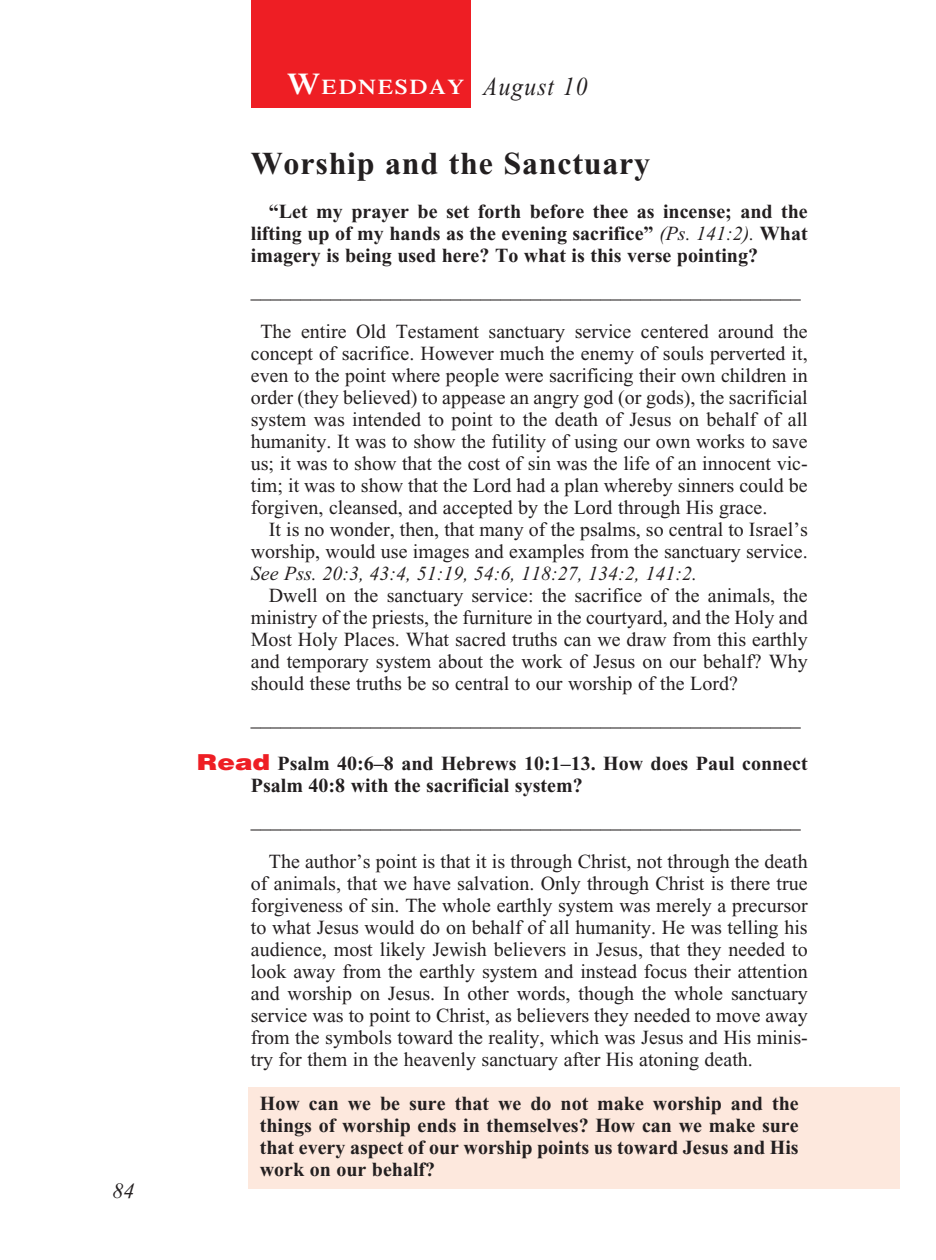
<style>
.page{position:relative;width:936px;height:1260px;background:#fff}
.page>*{position:absolute;margin:0;border:0;box-sizing:border-box;transform-origin:0 0}
._01-Daily_head{font:700 32px "Times New Roman";letter-spacing:.025em;color:#231f20}
._00-Month-Day{font:italic 26px "Times New Roman";letter-spacing:.05em;color:#231f20;scale:.9 1}
.t1{font:italic 22px "Times New Roman";color:#231f20}
.t2{font:600 21px "Times";letter-spacing:.07em;color:#fff;scale:1.1 1}
._4-Body_Copy{font:20px/22px "Times New Roman";color:#231f20;text-align:justify}
.x-screened_box-text{font:700 20px/22px "Times New Roman";color:#231f20;text-align:justify}
._4-Body_Copy-2{font:700 20px/22px "Times New Roman";color:#231f20;text-align:justify}
._6-question{font:700 20px/22px "Times New Roman";color:#231f20}
.s1{font-size:30px}
.s2{font-weight:400;font-style:italic}
.s3{font-style:italic}
.s4{font-family:"Helvetica";font-weight:900;font-size:22px;color:#ee1e24}
</style>
<div class="page">
<div style="left:249px;top:1087px;width:651px;height:101px;background:#fde8dd"></div>
<div style="left:251px;top:0;width:220px;height:107px;background:#ee1e24"></div>
<p class="t1" style="left:113px;top:1179px;width:24px">84</p>
<p class="t2" style="left:287px;top:75px;width:162px"><span class="s1">W</span>EDNESDAY</p>
<p class="_00-Month-Day" style="left:483px;top:73px;width:117px">August 10</p>
<p class="_01-Daily_head" style="left:251px;top:145px;width:401px">Worship and the Sanctuary</p>
<p class="_4-Body_Copy-2" style="left:251px;top:200px;width:558px;text-indent:18px">“Let my prayer be set forth before thee as incense; and the lifting up of my hands as the evening sacrifice” <span class="s2">(Ps. 141:2).</span> What imagery is being used here? To what is this verse pointing?</p>
<p class="_4-Body_Copy" style="left:251px;top:280px;width:552px">_______________________________________________________</p>
<p class="_4-Body_Copy" style="left:251px;top:320px;width:559px;text-indent:10px">The entire Old Testament sanctuary service centered around the concept of sacrifice. However much the enemy of souls perverted it, even to the point where people were sacrificing their own children in order (they believed) to appease an angry god (or gods), the sacrificial system was intended to point to the death of Jesus on behalf of all humanity. It was to show the futility of using our own works to save us; it was to show that the cost of sin was the life of an innocent vic&shy;tim; it was to show that the Lord had a plan whereby sinners could be forgiven, cleansed, and accepted by the Lord through His grace.</p>
<p class="_4-Body_Copy" style="left:251px;top:518px;width:559px;text-indent:18px">It is no wonder, then, that many of the psalms, so central to Israel’s worship, would use images and examples from the sanctuary service.<br><span class="s3">See Pss. 20:3, 43:4, 51:19, 54:6, 118:27, 134:2, 141:2.</span></p>
<p class="_4-Body_Copy" style="left:251px;top:584px;width:558px;text-indent:18px">Dwell on the sanctuary service: the sacrifice of the animals, the ministry of the priests, the furniture in the courtyard, and the Holy and Most Holy Places. What sacred truths can we draw from this earthly and temporary system about the work of Jesus on our behalf? Why should these truths be so central to our worship of the Lord?</p>
<p class="_4-Body_Copy" style="left:251px;top:708px;width:552px">_______________________________________________________</p>
<p class="_6-question" style="left:251px;top:753px;width:558px;text-indent:-54px"><span class="s4">Read</span> Psalm 40:6–8 and Hebrews 10:1–13. How does Paul connect<br>Psalm 40:8 with the sacrificial system?</p>
<p class="_4-Body_Copy" style="left:251px;top:811px;width:552px">_______________________________________________________</p>
<p class="_4-Body_Copy" style="left:251px;top:851px;width:558px;text-indent:18px">The author’s point is that it is through Christ, not through the death of animals, that we have salvation. Only through Christ is there true forgiveness of sin. The whole earthly system was merely a precursor to what Jesus would do on behalf of all humanity. He was telling his audience, most likely Jewish believers in Jesus, that they needed to look away from the earthly system and instead focus their attention and worship on Jesus. In other words, though the whole sanctuary service was to point to Christ, as believers they needed to move away from the symbols toward the reality, which was Jesus and His minis&shy;try for them in the heavenly sanctuary after His atoning death.</p>
<p class="x-screened_box-text" style="left:260px;top:1093px;width:540px">How can we be sure that we do not make worship and the things of worship ends in themselves? How can we make sure that every aspect of our worship points us toward Jesus and His work on our behalf?</p>
</div>
